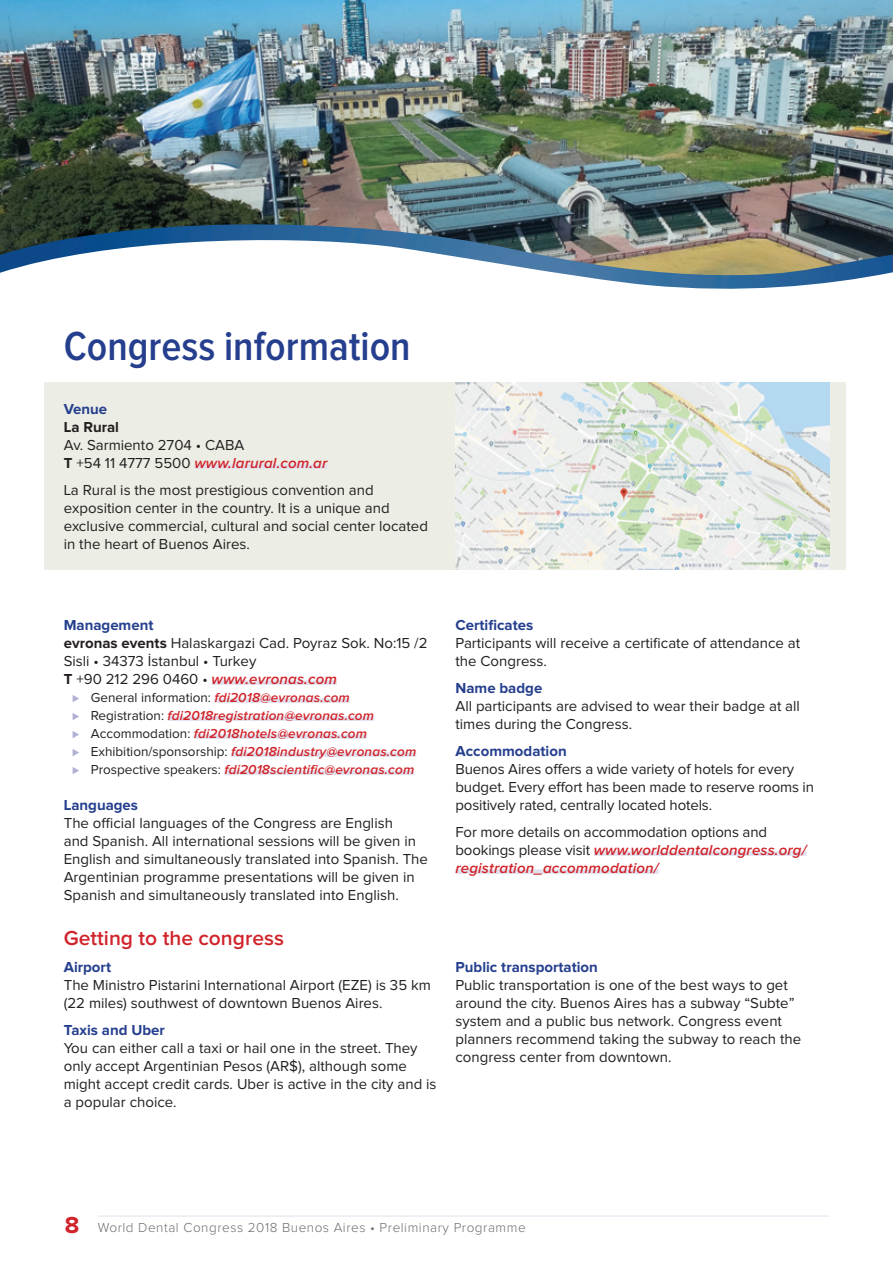
<style>
.page{position:relative;width:893px;height:1263px;background:#fff}
.page>*{position:absolute;margin:0;border:0;box-sizing:border-box;transform-origin:0 0}
.t1{font:600 42px "Proxima Nova Cond";color:#253f8e}
.t2{font:600 21px "Proxima Nova";color:#d1232a}
.t3{font:15px/18px "Proxima Nova";color:#231f20}
.t4{font:700 15px "Proxima Nova";color:#253f8e}
.t5{font:700 15px "Proxima Nova";color:#231f20}
.t6{font:italic 600 13.5px/18px "Proxima Nova";letter-spacing:.01em;color:#d1232a}
.t7{font:300 13.5px "Proxima Nova";letter-spacing:.04em;color:#6c6d70}
.s1{font-weight:700}
.s2{font-weight:600;font-style:italic;color:#d1232a}
.s3{font-weight:700;color:#253f8e}
.s4{font-weight:400;font-style:normal;font-size:12px;color:#afb0d2}
.s5{font-weight:400;font-style:normal;color:#231f20}
.s6{font-weight:700;font-size:24px;color:#d1232a}
</style>
<div class="page">
<hr style="left:98px;top:1216px;width:731px;height:1px;background:#e0e1ee">
<div style="left:45px;top:382px;width:801px;height:188px;background:#ecede5"></div>
<div style="left:194px;top:464px;width:133px;height:5px;background:#e0e1ee"></div>
<div style="left:212px;top:680px;width:125px;height:5px;background:#e0e1ee"></div>
<div style="left:214px;top:698px;width:136px;height:5px;background:#e0e1ee"></div>
<div style="left:168px;top:716px;width:206px;height:5px;background:#e0e1ee"></div>
<div style="left:194px;top:734px;width:173px;height:5px;background:#e0e1ee"></div>
<div style="left:231px;top:752px;width:185px;height:5px;background:#e0e1ee"></div>
<div style="left:224px;top:770px;width:190px;height:5px;background:#e0e1ee"></div>
<div style="left:594px;top:851px;width:212px;height:5px;background:#e0e1ee"></div>
<div style="left:455px;top:869px;width:204px;height:5px;background:#e0e1ee"></div>
<img style="left:455px;top:382px;width:374px;height:188px">
<img style="left:585px;top:277px;width:281px;height:12px">
<img style="left:0;top:0;width:893px;height:277px">
<h1 class="t1" style="left:64px;top:327px;width:348px">Congress information</h1>
<p class="t4" style="left:64px;top:402px;width:45px">Venue</p>
<p class="t5" style="left:64px;top:420px;width:57px">La Rural</p>
<p class="t3" style="left:64px;top:437px;width:265px">Av. Sarmiento 2704 • CABA<br><span class="s1">T</span> +54 11 4777 5500 <span class="s2">www.larural.com.ar</span></p>
<p class="t3" style="left:64px;top:482px;width:366px">La Rural is the most prestigious convention and exposition center in the country. It is a unique and exclusive commercial, cultural and social center located in the heart of Buenos Aires.</p>
<p class="t3" style="left:64px;top:617px;width:365px"><span class="s3">Management<br></span><span class="s1">evronas events</span> Halaskargazi Cad. Poyraz Sok. N o:15 /2<br>Sisli • 34373 İstanbul • Turkey<br><span class="s1">T</span> +90 212 296 0460 • <span class="s2">www.evronas.com</span></p>
<p class="t6" style="left:72px;top:689px;width:345px"><span class="s4">⊲</span> <span class="s5">General information:</span> fdi2018@evronas.com<br><span class="s4">⊲</span> <span class="s5">Registration:</span> fdi2018registration@evronas.com<br><span class="s4">⊲</span> <span class="s5">Accommodation:</span> fdi2018hotels@evronas.com<br><span class="s4">⊲</span> <span class="s5">Exhibition/sponsorship:</span> fdi2018industry@evronas.com <span class="s4">⊲</span> <span class="s5">Prospective speakers:</span> fdi2018scientific@evronas.com</p>
<p class="t4" style="left:64px;top:798px;width:76px">Languages</p>
<p class="t3" style="left:64px;top:815px;width:366px">The official languages of the Congress are English<br>and Spanish. All international sessions will be given in English and simultaneously translated into Spanish. The Argentinian programme presentations will be given in Spanish and simultaneously translated into English.</p>
<h2 class="t2" style="left:64px;top:928px;width:222px">Getting to the congress</h2>
<p class="t4" style="left:64px;top:960px;width:49px">Airport</p>
<p class="t3" style="left:64px;top:977px;width:369px">The M inistro Pistarini I nternational Airport (EZE) is 35 km (22 miles) southwest of downtown Buenos Aires.</p>
<p class="t4" style="left:64px;top:1023px;width:103px">Taxis and Uber</p>
<p class="t3" style="left:64px;top:1040px;width:374px">You can either call a taxi or hail one in the street. They only accept Argentinian Pesos (AR$), although some might accept credit cards. Uber is active in the city and is a popular choice.</p>
<p class="t4" style="left:455px;top:618px;width:79px">Certificates</p>
<p class="t3" style="left:455px;top:635px;width:346px">Participants will receive a certificate of attendance at the Congress.</p>
<p class="t4" style="left:455px;top:681px;width:88px">Name badge</p>
<p class="t3" style="left:455px;top:698px;width:346px">All participants are advised to wear their badge at all times during the Congress.</p>
<p class="t4" style="left:455px;top:744px;width:113px">Accommodation</p>
<p class="t3" style="left:455px;top:761px;width:360px">Buenos Aires offers a wide variety of hotels for every budget. Every effort has been made to reserve rooms in positively rated, centrally located hotels.</p>
<p class="t3" style="left:455px;top:824px;width:352px">For more details on accommodation options and bookings please visit <span class="s2">www.worlddentalcongress.org/ registration_accommodation/</span></p>
<p class="t4" style="left:455px;top:960px;width:144px">Public transportation</p>
<p class="t3" style="left:455px;top:977px;width:347px">Public transportation is one of the best ways to get around the city. Buenos Aires has a subway “Subte” system and a public bus network. Congress event planners recommend taking the subway to reach the congress center from downtown.</p>
<p class="t7" style="left:65px;top:1221px;width:462px"><span class="s6">8</span> World Dental Congress 2018 Buenos Aires • Preliminary Programme</p>
</div>
